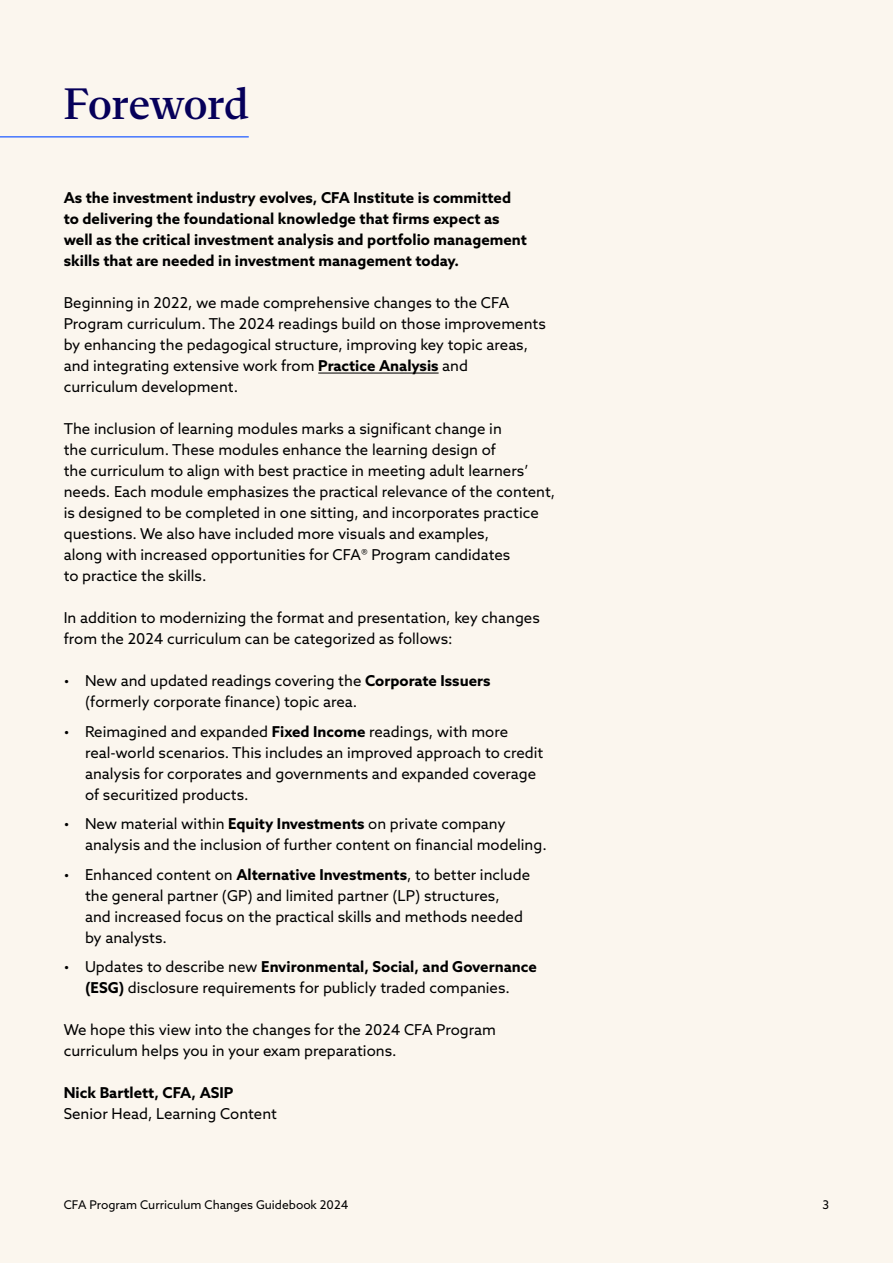
<style>
.page{position:relative;width:893px;height:1263px;background:#fbf6ee}
.page>*{position:absolute;margin:0;border:0;box-sizing:border-box;transform-origin:0 0}
.t1{font:500 45px "Flecha S";letter-spacing:-.015em;color:#06005a}
.t2{font:15px/21px "Azo Sans";color:#000}
.t3{font:700 15px/21px "Azo Sans";color:#000}
.t4{font:12px "Azo Sans";color:#000}
.s1{font-weight:700}
</style>
<div class="page">
<hr style="left:318px;top:373px;width:121px;height:1px;background:#000">
<hr style="left:0;top:136px;width:249px;height:2px;background:#4476ff">
<h1 class="t1" style="left:64px;top:78px;width:187px">Foreword</h1>
<p class="t3" style="left:64px;top:187px;width:465px">As the investment industry evolves, CFA Institute is committed to delivering the foundational knowledge that firms expect as well as the critical investment analysis and portfolio management skills that are needed in investment management today.</p>
<p class="t2" style="left:64px;top:292px;width:484px">Beginning in 2022, we made comprehensive changes to the CFA Program curriculum. The 2024 readings build on those improvements by enhancing the pedagogical structure, improving key topic areas, and integrating extensive work from <span class="s1">Practice Analysis</span> and curriculum development.</p>
<p class="t2" style="left:64px;top:418px;width:493px">The inclusion of learning modules marks a significant change in<br>the curriculum. These modules enhance the learning design of<br>the curriculum to align with best practice in meeting adult learners’ needs. Each module emphasizes the practical relevance of the content, is designed to be completed in one sitting, and incorporates practice questions. We also have included more visuals and examples,<br>along with increased opportunities for CFA® Program candidates<br>to practice the skills.</p>
<p class="t2" style="left:64px;top:607px;width:478px">In addition to modernizing the format and presentation, key changes from the 2024 curriculum can be categorized as follows:</p>
<p class="t2" style="left:85px;top:670px;width:407px;text-indent:-21px">• New and updated readings covering the <span class="s1">Corporate Issuers </span>(formerly corporate finance) topic area.</p>
<p class="t2" style="left:85px;top:721px;width:460px;text-indent:-21px">• Reimagined and expanded <span class="s1">Fixed Income</span> readings, with more real-world scenarios. This includes an improved approach to credit analysis for corporates and governments and expanded coverage of securitized products.</p>
<p class="t2" style="left:85px;top:813px;width:463px;text-indent:-21px">• New material within <span class="s1">Equity Investments</span> on private company analysis and the inclusion of further content on financial modeling.</p>
<p class="t2" style="left:85px;top:864px;width:447px;text-indent:-21px">• Enhanced content on <span class="s1">Alternative Investments</span>, to better include the general partner (GP) and limited partner (LP) structures,<br>and increased focus on the practical skills and methods needed by analysts.</p>
<p class="t2" style="left:64px;top:956px;width:474px;text-align:center">• Updates to describe new <span class="s1">Environmental, Social, and Governance (ESG)</span> disclosure requirements for publicly traded companies.</p>
<p class="t2" style="left:64px;top:1019px;width:434px">We hope this view into the changes for the 2024 CFA Program curriculum helps you in your exam preparations.</p>
<p class="t3" style="left:64px;top:1082px;width:171px">Nick Bartlett, CFA, ASIP</p>
<p class="t2" style="left:64px;top:1103px;width:215px">Senior Head, Learning Content</p>
<p class="t4" style="left:64px;top:1196px;width:286px">CFA Program Curriculum Changes Guidebook 2024</p>
<p class="t4" style="left:822px;top:1196px;width:8px">3</p>
</div>
